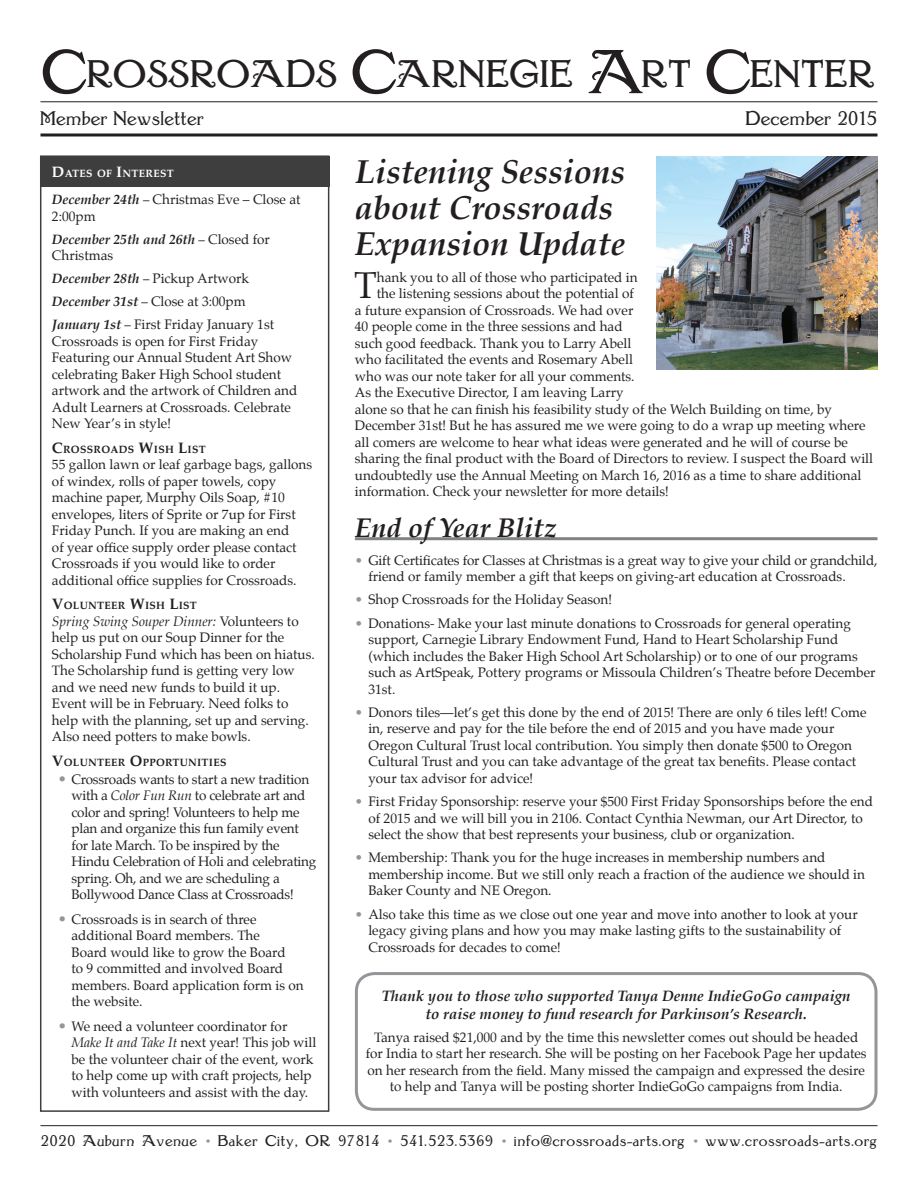
<style>
.page{position:relative;width:918px;height:1188px;background:#fff}
.page>*{position:absolute;margin:0;border:0;box-sizing:border-box;transform-origin:0 0}
.t1{font:40.95px "Giraldon";color:#231f20}
.Body_no_indent{font:37.2px "Palatino";color:#231f20}
.Headline{font:italic 700 33px/36px "Palatino";color:#231f20}
.Subhead{font:italic 700 27px "Palatino";color:#231f20}
.t2{font:21px "Giraldon";color:#231f20}
.t3{font:16.5px "Giraldon";letter-spacing:.02em;color:#231f20}
.Body_no_indent-2{font:italic 700 15px/18px "Palatino";color:#231f20;text-align:center}
.Bullets{font:13.5px/16.5px "Palatino";color:#231f20}
.Body_no_indent-3{font:13.5px/16.5px "Palatino";color:#231f20}
.Body_no_indent-4{font:italic 700 13.5px/16.5px "Palatino";color:#231f20}
.Body_no_indent-5{font:700 10.5px "Palatino";letter-spacing:.03em;color:#231f20}
.Bullets-2{font:700 10.5px "Palatino";letter-spacing:.03em;color:#231f20}
.Subhead_2{font:700 10.5px "Palatino";letter-spacing:.03em;color:#fff}
.s1{font-size:66px}
.s2{font-size:15px}
.s3{font-weight:700;font-style:italic}
.s4{font-size:12.75px}
.s5{font-weight:400;font-style:normal;font-size:12.75px}
.s6{font-weight:400;font-style:normal}
.s7{font-style:italic}
.s8{font-size:15px;color:#939598}
.s9{color:#939598}
</style>
<div class="page">
<hr style="left:355px;top:537px;width:523px;height:3px;background:#808285">
<hr style="left:40px;top:101px;width:838px;height:1px;background:#231f20">
<hr style="left:40px;top:134px;width:838px;height:2px;background:#231f20">
<hr style="left:40px;top:1125px;width:838px;height:1px;background:#231f20">
<div style="left:40px;top:155px;width:289px;height:957px;border:2px solid #3e3e3f"></div>
<div style="left:41px;top:156px;width:288px;height:31px;background:#3e3e3f"></div>
<div style="left:355px;top:972px;width:523px;height:139px;border:3px solid #939598;border-radius:18px"></div>
<img style="left:657px;top:157px;width:221px;height:212px">
<p class="t1" style="left:42px;top:53px;width:835px"><span class="s1">C</span>ROSSROADS <span class="s1">C</span>ARNEGIE <span class="s1">A</span>RT <span class="s1">C</span>ENTER</p>
<p class="t2" style="left:40px;top:108px;width:166px">Member Newsletter</p>
<p class="t2" style="left:745px;top:108px;width:134px">December 2015</p>
<p class="Subhead_2" style="left:52px;top:165px;width:123px"><span class="s2">D</span>ATES OF <span class="s2">I</span>NTEREST</p>
<p class="Body_no_indent-3" style="left:52px;top:191px;width:250px"><span class="s3">December 24th</span> <span class="s4">–</span> Christmas Eve – Close at<br>2:00pm</p>
<p class="Body_no_indent-4" style="left:52px;top:231px;width:220px">December 25th and 26th <span class="s5">–</span> <span class="s6">Closed for<br>Christmas</span></p>
<p class="Body_no_indent-3" style="left:52px;top:270px;width:199px"><span class="s3">December 28th</span> <span class="s4">–</span> Pickup Artwork</p>
<p class="Body_no_indent-3" style="left:52px;top:293px;width:195px"><span class="s3">December 31st</span> <span class="s4">–</span> Close at 3:00pm</p>
<p class="Body_no_indent-3" style="left:52px;top:316px;width:247px"><span class="s3">January 1st</span> <span class="s4">–</span> First Friday January 1st Crossroads is open for First Friday Featuring our Annual Student Art Show celebrating Baker High School student artwork and the artwork of Children and Adult Learners at Crossroads. Celebrate New Year’s in style!</p>
<p class="Body_no_indent-5" style="left:52px;top:440px;width:155px"><span class="s2">C</span>ROSSROADS <span class="s2">W</span>ISH <span class="s2">L</span>IST</p>
<p class="Body_no_indent-3" style="left:52px;top:456px;width:262px">55 gallon lawn or leaf garbage bags, gallons of windex, rolls of paper towels, copy machine paper, Murphy Oils Soap, #10 envelopes, liters of Sprite or 7up for First Friday Punch. If you are making an end<br>of year office supply order please contact Crossroads if you would like to order additional office supplies for Crossroads.</p>
<p class="Body_no_indent-5" style="left:52px;top:597px;width:146px"><span class="s2">V</span>OLUNTEER <span class="s2">W</span>ISH <span class="s2">L</span>IST</p>
<p class="Body_no_indent-3" style="left:52px;top:613px;width:264px"><span class="s7">Spring Swing Souper Dinner:</span> Volunteers to help us put on our Soup Dinner for the Scholarship Fund which has been on hiatus.<br>The Scholarship fund is getting very low and we need new funds to build it up.<br>Event will be in February. Need folks to help with the planning, set up and serving.<br>Also need potters to make bowls.</p>
<p class="Bullets-2" style="left:52px;top:753px;width:176px"><span class="s2">V</span>OLUNTEER <span class="s2">O</span>PPORTUNITIES</p>
<p class="Bullets" style="left:71px;top:771px;width:246px;text-indent:-14px"><span class="s8">•</span> Crossroads wants to start a new tradition with a <span class="s7">Color Fun Run</span> to celebrate art and color and spring! Volunteers to help me plan and organize this fun family event for late March. To be inspired by the Hindu Celebration of Holi and celebrating spring. Oh, and we are scheduling a Bollywood Dance Class at Crossroads!</p>
<p class="Bullets" style="left:71px;top:911px;width:234px;text-indent:-14px"><span class="s8">•</span> Crossroads is in search of three additional Board members. The<br>Board would like to grow the Board<br>to 9 committed and involved Board members. Board application form is on the website.</p>
<p class="Bullets" style="left:71px;top:1018px;width:246px;text-indent:-14px"><span class="s8">•</span> We need a volunteer coordinator for <span class="s7">Make It and Take It</span> next year! This job will be the volunteer chair of the event, work to help come up with craft projects, help with volunteers and assist with the day.</p>
<p class="Headline" style="left:355px;top:153px;width:272px">Listening Sessions about Crossroads<br>Expansion Update</p>
<p class="Body_no_indent" style="left:354px;top:255px;width:24px">T</p>
<p class="Body_no_indent-3" style="left:377px;top:269px;width:262px">hank you to all of those who participated in</p>
<p class="Body_no_indent-3" style="left:377px;top:286px;width:259px">the listening sessions about the potential of</p>
<p class="Body_no_indent-3" style="left:355px;top:302px;width:280px">a future expansion of Crossroads. We had over</p>
<p class="Body_no_indent-3" style="left:355px;top:319px;width:269px">40 people come in the three sessions and had</p>
<p class="Body_no_indent-3" style="left:355px;top:335px;width:278px">such good feedback. Thank you to Larry Abell</p>
<p class="Body_no_indent-3" style="left:355px;top:352px;width:280px">who facilitated the events and Rosemary Abell</p>
<p class="Body_no_indent-3" style="left:355px;top:368px;width:281px">who was our note taker for all your comments.</p>
<p class="Body_no_indent-3" style="left:355px;top:385px;width:270px">As the Executive Director, I am leaving Larry</p>
<p class="Body_no_indent-3" style="left:355px;top:401px;width:479px">alone so that he can finish his feasibility study of the Welch Building on time, by</p>
<p class="Body_no_indent-3" style="left:355px;top:418px;width:512px">December 31st! But he has assured me we were going to do a wrap up meeting where</p>
<p class="Body_no_indent-3" style="left:355px;top:434px;width:495px">all comers are welcome to hear what ideas were generated and he will of course be</p>
<p class="Body_no_indent-3" style="left:355px;top:451px;width:520px">sharing the final product with the Board of Directors to review. I suspect the Board will</p>
<p class="Body_no_indent-3" style="left:355px;top:467px;width:508px">undoubtedly use the Annual Meeting on March 16, 2016 as a time to share additional</p>
<p class="Body_no_indent-3" style="left:355px;top:484px;width:316px">information. Check your newsletter for more details!</p>
<p class="Subhead" style="left:355px;top:506px;width:204px">End of Year Blitz</p>
<p class="Bullets" style="left:368px;top:552px;width:511px;text-indent:-14px"><span class="s9">•</span> Gift Certificates for Classes at Christmas is a great way to give your child or grandchild, friend or family member a gift that keeps on giving-art education at Crossroads.</p>
<p class="Bullets" style="left:355px;top:591px;width:259px"><span class="s9">•</span> Shop Crossroads for the Holiday Season!</p>
<p class="Bullets" style="left:368px;top:615px;width:509px;text-indent:-14px"><span class="s9">•</span> Donations- Make your last minute donations to Crossroads for general operating support, Carnegie Library Endowment Fund, Hand to Heart Scholarship Fund (which includes the Baker High School Art Scholarship) or to one of our programs such as ArtSpeak, Pottery programs or Missoula Children’s Theatre before December 31st.</p>
<p class="Bullets" style="left:368px;top:704px;width:500px;text-indent:-14px"><span class="s9">•</span> Donors tiles—let’s get this done by the end of 2015! There are only 6 tiles left! Come in, reserve and pay for the tile before the end of 2015 and you have made your Oregon Cultural Trust local contribution. You simply then donate $500 to Oregon Cultural Trust and you can take advantage of the great tax benefits. Please contact your tax advisor for advice!</p>
<p class="Bullets" style="left:368px;top:793px;width:506px;text-indent:-14px"><span class="s9">•</span> First Friday Sponsorship: reserve your $500 First Friday Sponsorships before the end of 2015 and we will bill you in 2106. Contact Cynthia Newman, our Art Director, to select the show that best represents your business, club or organization.</p>
<p class="Bullets" style="left:368px;top:849px;width:498px;text-indent:-14px"><span class="s9">•</span> Membership: Thank you for the huge increases in membership numbers and membership income. But we still only reach a fraction of the audience we should in<br>Baker County and NE Oregon.</p>
<p class="Bullets" style="left:368px;top:906px;width:491px;text-indent:-14px"><span class="s9">•</span> Also take this time as we close out one year and move into another to look at your legacy giving plans and how you may make lasting gifts to the sustainability of<br>Crossroads for decades to come!</p>
<p class="Body_no_indent-2" style="left:382px;top:987px;width:470px">Thank you to those who supported Tanya Denne IndieGoGo campaign to raise money to fund research for Parkinson’s Research.</p>
<p class="Body_no_indent-3" style="left:366px;top:1029px;width:502px;text-align:center">Tanya raised $21,000 and by the time this newsletter comes out should be headed for India to start her research. She will be posting on her Facebook Page her updates on her research from the field. Many missed the campaign and expressed the desire to help and Tanya will be posting shorter IndieGoGo campaigns from India.</p>
<p class="t3" style="left:40px;top:1132px;width:839px">2020 Auburn Avenue <span class="s9">•</span> Baker City, OR 97814 <span class="s9">•</span> 541.523.5369 <span class="s9">•</span> info@crossroads-arts.org <span class="s9">•</span> www.crossroads-arts.org</p>
</div>
